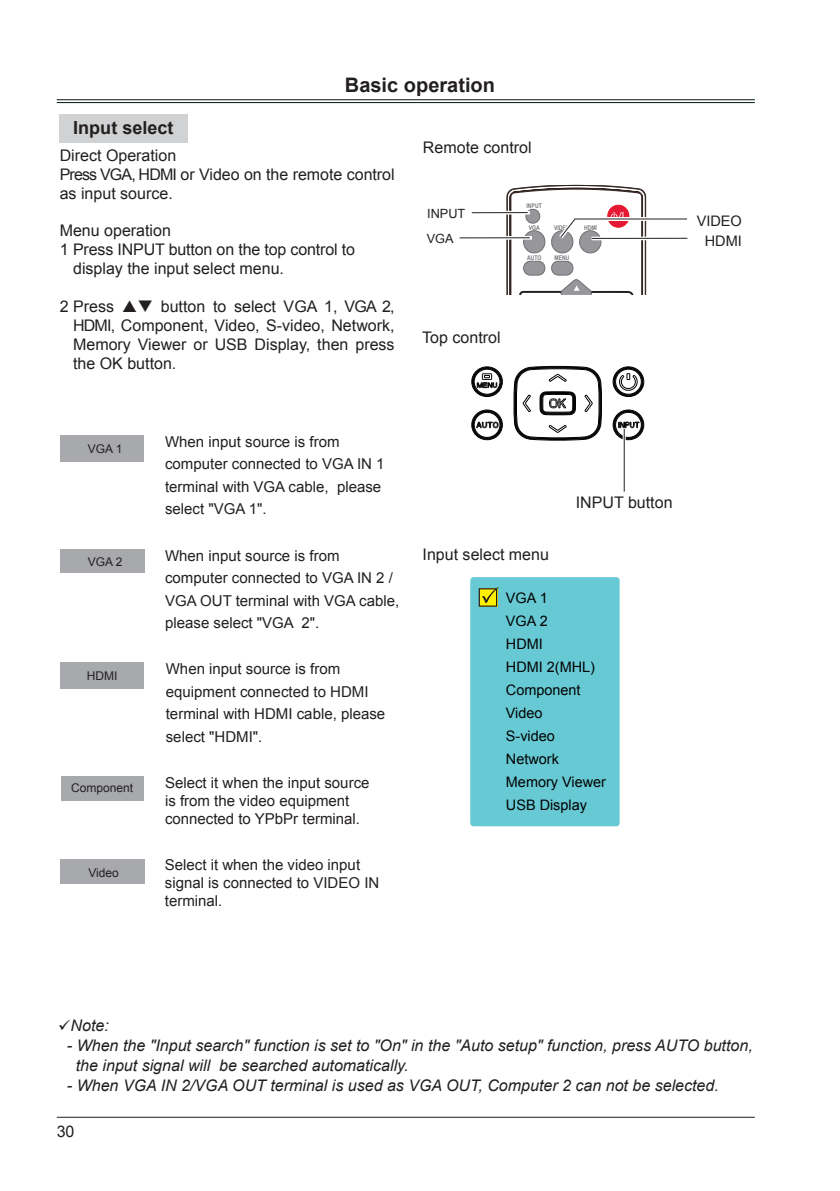
<style>
.page{position:relative;width:840px;height:1191px;background:#fff}
.page>*{position:absolute;margin:0;border:0;box-sizing:border-box;transform-origin:0 0}
.副标题{font:700 20px "Arial";color:#231f20}
.附標題{font:700 18px "Arial";color:#231f20}
.t1{font:16px/19px "Arial";color:#231f20}
.t2{font:italic 16px "Arial";color:#231f20}
.Body_1{font:15px/22.4px "Arial";color:#231f20}
.t3{font:14.6px "Arial";color:#231f20}
.t4{font:14.4px/23px "Arial";color:#030303}
.t5{font:12.8px "Arial";color:#231f20}
.t6{font:12px "Arial";color:#231f20}
.t7{font:700 6.4px "Arial Narrow";color:#77777a;scale:.96 1}
</style>
<div class="page">
<hr style="left:57px;top:102px;width:697px;height:1px;background:#031612">
<hr style="left:57px;top:99px;width:697px;height:1px;background:#031612">
<hr style="left:57px;top:1116px;width:697px;height:1px;background:#231f20">
<div style="left:60px;top:435px;width:84px;height:27px;background:#a8a9ad"></div>
<div style="left:60px;top:549px;width:84px;height:24px;background:#a8a9ad"></div>
<svg style="left:459px;top:238px;width:46px;height:1px"></svg>
<svg style="left:471px;top:213px;width:34px;height:1px"></svg>
<hr style="left:459px;top:237px;width:70px;height:1px;background:#231f20">
<hr style="left:471px;top:212px;width:56px;height:1px;background:#231f20">
<div style="left:60px;top:662px;width:84px;height:26px;background:#a8a9ad"></div>
<div style="left:61px;top:776px;width:82px;height:25px;background:#a8a9ad"></div>
<div style="left:60px;top:859px;width:84px;height:24px;background:#a8a9ad"></div>
<div style="left:59px;top:115px;width:129px;height:28px;background:#d1d2d4"></div>
<svg style="left:505px;top:184px;width:183px;height:111px"></svg>
<svg style="left:471px;top:409px;width:31px;height:31px"></svg>
<svg style="left:612px;top:409px;width:32px;height:31px"></svg>
<svg style="left:471px;top:366px;width:31px;height:31px"></svg>
<svg style="left:612px;top:366px;width:32px;height:31px"></svg>
<svg style="left:513px;top:366px;width:88px;height:74px"></svg>
<hr style="left:622px;top:429px;width:3px;height:62px;background:#fff">
<hr style="left:623px;top:429px;width:1px;height:62px;background:#231f20">
<div style="left:470px;top:577px;width:149px;height:249px;background:#66c9d4;border-radius:3px"></div>
<svg style="left:478px;top:587px;width:20px;height:20px"></svg>
<p class="附標題" style="left:73px;top:115px;width:102px">Input select</p>
<p class="副标题" style="left:345px;top:71px;width:152px">Basic operation</p>
<p class="t1" style="left:60px;top:146px;width:118px">Direct Operation</p>
<p class="t1" style="left:60px;top:165px;width:336px">Press VGA, HDMI or Video on the remote control as input source.</p>
<p class="t1" style="left:60px;top:221px;width:113px">Menu operation</p>
<p class="t1" style="left:60px;top:240px;width:297px">1 Press INPUT button on the top control to</p>
<p class="t1" style="left:73px;top:259px;width:212px">display the input select menu.</p>
<p class="t1" style="left:60px;top:297px;width:56px">2 Press</p>
<p class="t1" style="left:73px;top:297px;width:323px;text-align:justify;text-indent:64px">❑ button to select VGA 1, VGA 2, HDMI, Component, Video, S-video, Network, Memory Viewer or USB Display, then press the OK button.</p>
<p class="t1" style="left:423px;top:138px;width:110px">Remote control</p>
<p class="t7" style="left:526px;top:201px;width:17px">INPUT</p>
<p class="t5" style="left:427px;top:205px;width:40px">INPUT</p>
<p class="t3" style="left:696px;top:211px;width:47px">VIDEO</p>
<p class="t7" style="left:528px;top:223px;width:13px">VGA</p>
<p class="t7" style="left:553px;top:223px;width:18px">VIDEO</p>
<p class="t7" style="left:583px;top:223px;width:15px">HDMI</p>
<p class="t7" style="left:554px;top:253px;width:17px">MENU</p>
<p class="t5" style="left:426px;top:230px;width:28px">VGA</p>
<p class="t3" style="left:704px;top:231px;width:39px">HDMI</p>
<p class="t7" style="left:526px;top:253px;width:16px">AUTO</p>
<p class="t1" style="left:422px;top:328px;width:80px">Top control</p>
<p class="t6" style="left:88px;top:441px;width:36px">VGA 1</p>
<p class="t6" style="left:88px;top:553px;width:36px">VGA 2</p>
<p class="t6" style="left:87px;top:667px;width:32px">HDMI</p>
<p class="Body_1" style="left:165px;top:430px;width:221px">When input source is from computer connected to VGA IN 1 terminal with VGA cable, please select "VGA 1".</p>
<p class="Body_1" style="left:165px;top:544px;width:235px">When input source is from computer connected to VGA IN 2 /<br>VGA OUT terminal with VGA cable, please select "VGA 2".</p>
<p class="Body_1" style="left:166px;top:658px;width:221px">When input source is from equipment connected to HDMI terminal with HDMI cable, please select "HDMI".</p>
<p class="t6" style="left:71px;top:780px;width:64px">Component</p>
<p class="Body_1" style="left:165px;top:774px;width:206px;line-height:18px">Select it when the input source is from the video equipment connected to YPbPr terminal.</p>
<p class="Body_1" style="left:165px;top:856px;width:216px;line-height:18px">Select it when the video input signal is connected to VIDEO IN terminal.</p>
<p class="t6" style="left:88px;top:864px;width:32px">Video</p>
<p class="t1" style="left:422px;top:544px;width:128px">Input select menu</p>
<p class="t1" style="left:575px;top:493px;width:98px">INPUT button</p>
<p class="t4" style="left:505px;top:587px;width:102px">VGA 1<br>VGA 2<br>HDMI<br>HDMI 2(MHL)<br>Component<br>Video<br>S-video<br>Network<br>Memory Viewer<br>USB Display</p>
<p class="t2" style="left:58px;top:1015px;width:52px">✓Note:</p>
<p class="t2" style="left:67px;top:1035px;width:687px">- When the "Input search" function is set to "On" in the "Auto setup" function, press AUTO button,</p>
<p class="t2" style="left:76px;top:1055px;width:334px">the input signal will be searched automatically.</p>
<p class="t2" style="left:67px;top:1075px;width:653px">- When VGA IN 2/VGA OUT terminal is used as VGA OUT, Computer 2 can not be selected.</p>
<p class="t1" style="left:57px;top:1121px;width:19px">30</p>
</div>
